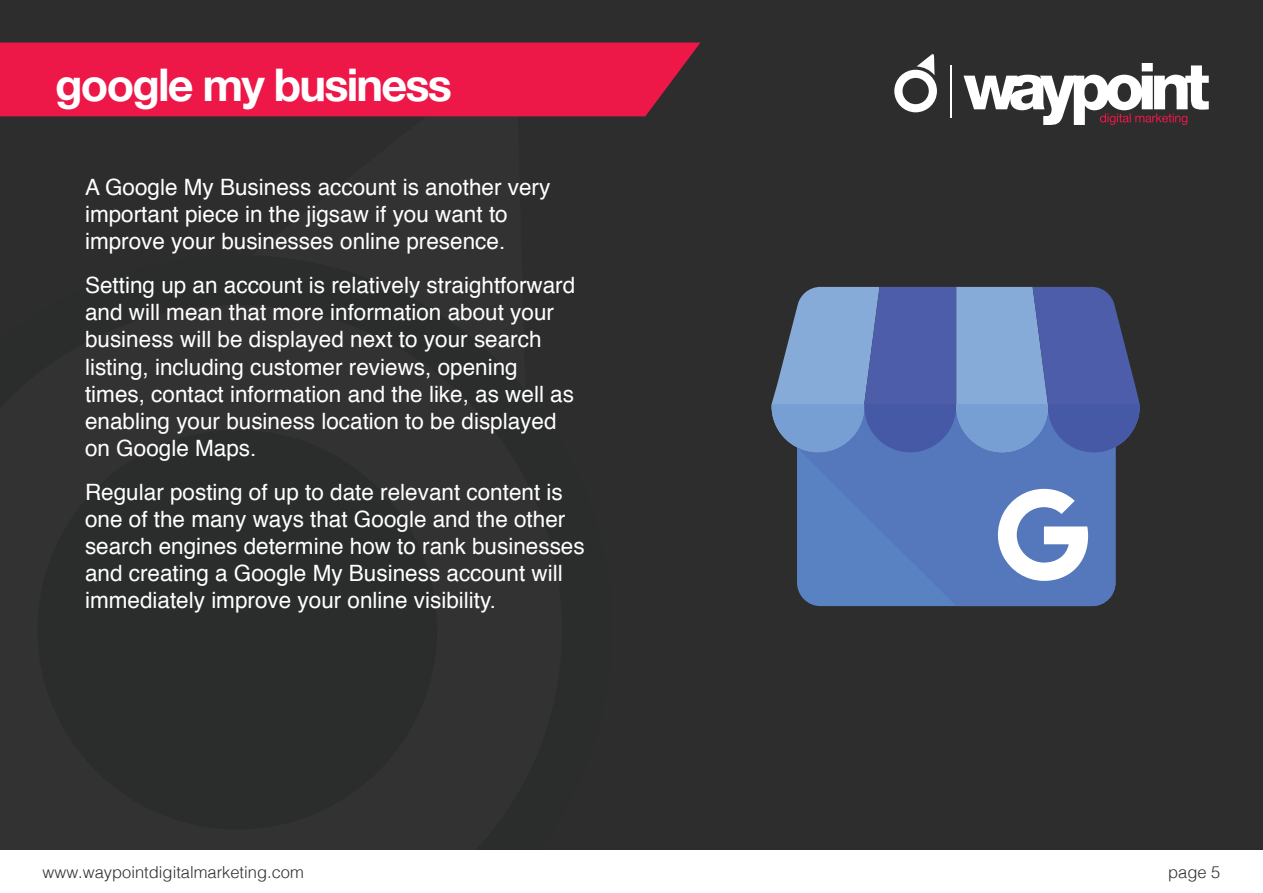
<style>
.page{position:relative;width:1263px;height:893px;background:#2d2d2d}
.page>*{position:absolute;margin:0;border:0;box-sizing:border-box;transform-origin:0 0}
.t1{font:700 45px "Helvetica Neue";letter-spacing:-.04em;color:#fff}
.t2{font:22.5px/27px "Helvetica";color:#fff}
.t3{font:300 16.5px "Helvetica";color:#2d2d2d}
</style>
<div class="page">
<div style="left:0;top:43px;width:700px;height:73px;background:#ed1748"></div>
<hr style="left:951px;top:65px;width:1px;height:52px;background:#fff">
<svg style="left:894px;top:54px;width:43px;height:58px"></svg>
<svg style="left:963px;top:63px;width:246px;height:62px"></svg>
<div style="left:0;top:850px;width:1263px;height:43px;background:#fff"></div>
<svg style="left:797px;top:452px;width:319px;height:154px;background:#557abd"></svg>
<svg style="left:998px;top:489px;width:90px;height:92px;background:#adbede"></svg>
<svg style="left:771px;top:287px;width:369px;height:165px;background:#617ab4"></svg>
<p class="t1" style="left:55px;top:49px;width:398px">google my business</p>
<p class="t2" style="left:85px;top:175px;width:467px">A Google My Business account is another very important piece in the jigsaw if you want to improve your businesses online presence.</p>
<p class="t2" style="left:85px;top:273px;width:492px">Setting up an account is relatively straightforward and will mean that more information about your business will be displayed next to your search listing, including customer reviews, opening times, contact information and the like, as well as enabling your business location to be displayed on Google Maps.</p>
<p class="t2" style="left:85px;top:479px;width:501px">Regular posting of up to date relevant content is one of the many ways that Google and the other search engines determine how to rank businesses and creating a Google My Business account will immediately improve your online visibility.</p>
<p class="t3" style="left:43px;top:858px;width:263px">www.waypointdigitalmarketing.com</p>
<p class="t3" style="left:1168px;top:858px;width:54px">page 5</p>
</div>
